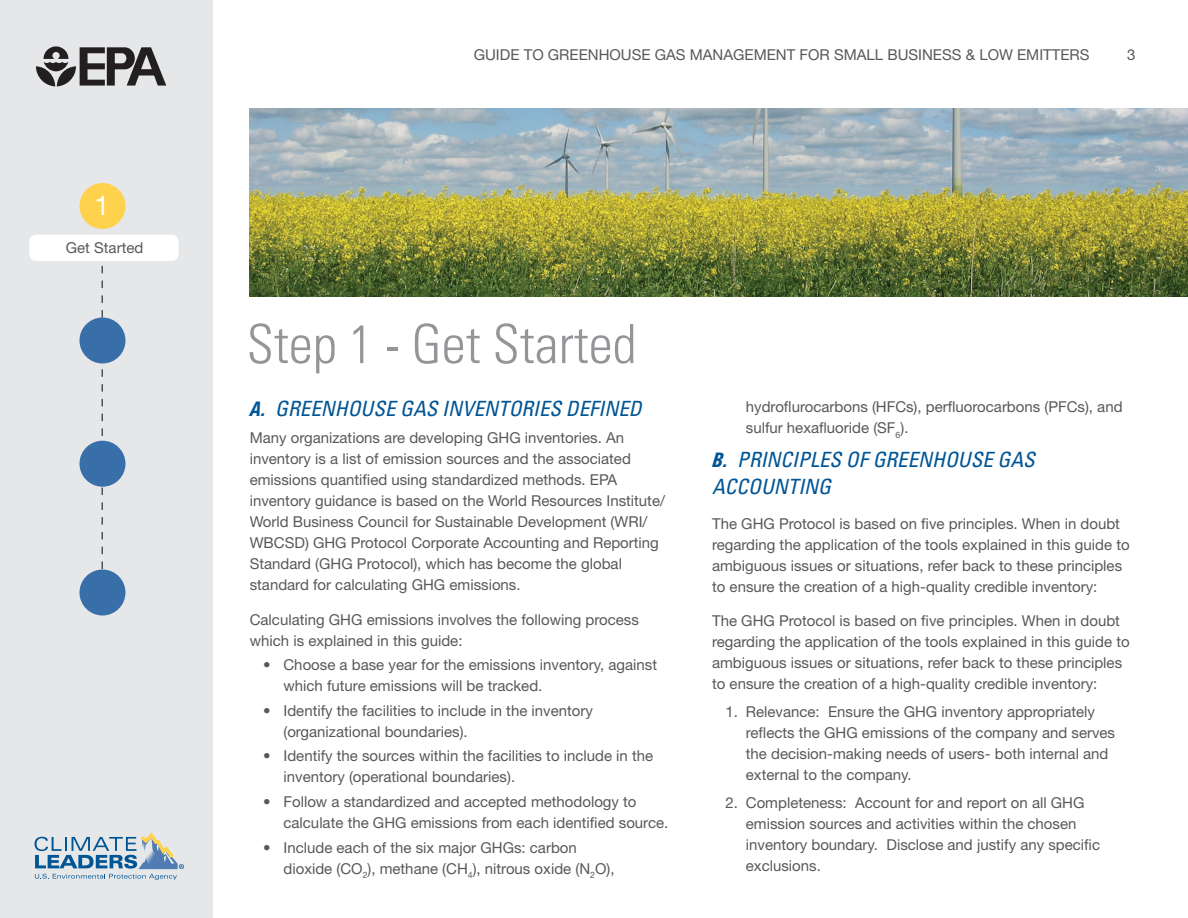
<style>
.page{position:relative;width:1188px;height:918px;background:#fff}
.page>*{position:absolute;margin:0;border:0;box-sizing:border-box;transform-origin:0 0}
.t1{font:300 condensed 54px "Univers LT Std";color:#939598}
.t2{font:27px "Helvetica Neue";color:#fff}
.t3{font:italic condensed 21px/27px "Univers LT Std";color:#005595}
.t4{font:15px/21px "Helvetica Neue";color:#57585a}
.s1{font-family:"Univers Condensed";font-weight:700;font-stretch:normal}
</style>
<div class="page">
<div style="left:0;top:0;width:213px;height:918px;background:#e6e7e9"></div>
<svg style="left:35px;top:833px;width:149px;height:47px"></svg>
<svg style="left:36px;top:46px;width:130px;height:40px"></svg>
<img style="left:250px;top:108px;width:938px;height:189px">
<svg style="left:102px;top:265px;width:1px;height:305px"></svg>
<div style="left:80px;top:318px;width:45px;height:45px;background:#386fa9;border-radius:50%"></div>
<div style="left:80px;top:183px;width:45px;height:46px;background:#fed24c;border-radius:50%"></div>
<div style="left:80px;top:441px;width:45px;height:46px;background:#386fa9;border-radius:50%"></div>
<div style="left:80px;top:570px;width:45px;height:46px;background:#386fa9;border-radius:50%"></div>
<div style="left:29px;top:235px;width:149px;height:26px;background:#fff;border-radius:7px"></div>
<h2 class="t2" style="left:94px;top:190px;width:17px">1</h2>
<p class="t4" style="left:66px;top:237px;width:79px">Get Started</p>
<p class="t4" style="left:474px;top:44px;width:617px">Guide to Greenhouse Gas Managem ent for Small Business &amp; Low Em itters</p>
<p class="t4" style="left:1127px;top:44px;width:10px">3</p>
<h1 class="t1" style="left:247px;top:312px;width:391px">Step 1 - Get Started</h1>
<h3 class="t3" style="left:250px;top:395px;width:393px"><span class="s1">A.</span> GREENHOUSE GAS INVENTORIES DEFINED</h3>
<p class="t4" style="left:250px;top:427px;width:417px">Many organizations are developing GHG inventories. An inventory is a list of emission sources and the associated emissions quantified using standardized methods. EPA inventory guidance is based on the World Resources I nstitute/ World Business Council for Sustainable Development (WRI</p>
<p class="t4" style="left:250px;top:511px;width:411px;text-indent:393px">/ WBCSD) GH G Protocol Corporate Accounting and Reporting Standard (GH G Protocol), which has become the global standard for calculating GHG emissions.</p>
<p class="t4" style="left:250px;top:609px;width:391px">Calculating GHG emissions involves the following process which is explained in this guide:</p>
<p class="t4" style="left:284px;top:654px;width:375px;text-indent:-20px">• Choose a base year for the emissions inventory, against which future emissions will be tracked.</p>
<p class="t4" style="left:284px;top:700px;width:311px;text-indent:-20px">• Identify the facilities to include in the inventory (organizational boundaries).</p>
<p class="t4" style="left:284px;top:745px;width:371px;text-indent:-20px">• Identify the sources within the facilities to include in the inventory (operational boundaries).</p>
<p class="t4" style="left:284px;top:791px;width:386px;text-indent:-20px">• Follow a standardized and accepted methodology to calculate the GHG emissions from each identified source.</p>
<p class="t4" style="left:284px;top:836px;width:333px;text-indent:-20px">• I nclude each of the six major GHGs: carbon dioxide (CO<sub>2</sub>), methane (CH <sub>4</sub>), nitrous oxide (N <sub>2</sub>O),</p>
<p class="t4" style="left:746px;top:396px;width:378px">hydroflurocarbons (HFCs), perfluorocarbons (PFCs), and sulfur hexafluoride (SF<sub>6</sub>).</p>
<h3 class="t3" style="left:712px;top:446px;width:324px"><span class="s1">B.</span> PRINCIPLES OF GREENHOUSE GAS<br>ACCOUNTING</h3>
<p class="t4" style="left:712px;top:513px;width:419px">The GHG Protocol is based on five principles. When in doubt regarding the application of the tools explained in this guide to ambiguous issues or situations, refer back to these principles to ensure the creation of a high-quality credible inventory:</p>
<p class="t4" style="left:712px;top:610px;width:419px">The GHG Protocol is based on five principles. When in doubt regarding the application of the tools explained in this guide to ambiguous issues or situations, refer back to these principles to ensure the creation of a high-quality credible inventory:</p>
<p class="t4" style="left:746px;top:701px;width:371px;text-indent:-20px">1. Relevance: Ensure the GH G inventory appropriately reflects the GH G emissions of the company and serves the decision-making needs of users- both internal and external to the company.</p>
<p class="t4" style="left:746px;top:792px;width:356px;text-indent:-20px">2. Completeness: Account for and report on all GHG emission sources and activities within the chosen inventory boundary. Disclose and justify any specific exclusions.</p>
</div>
